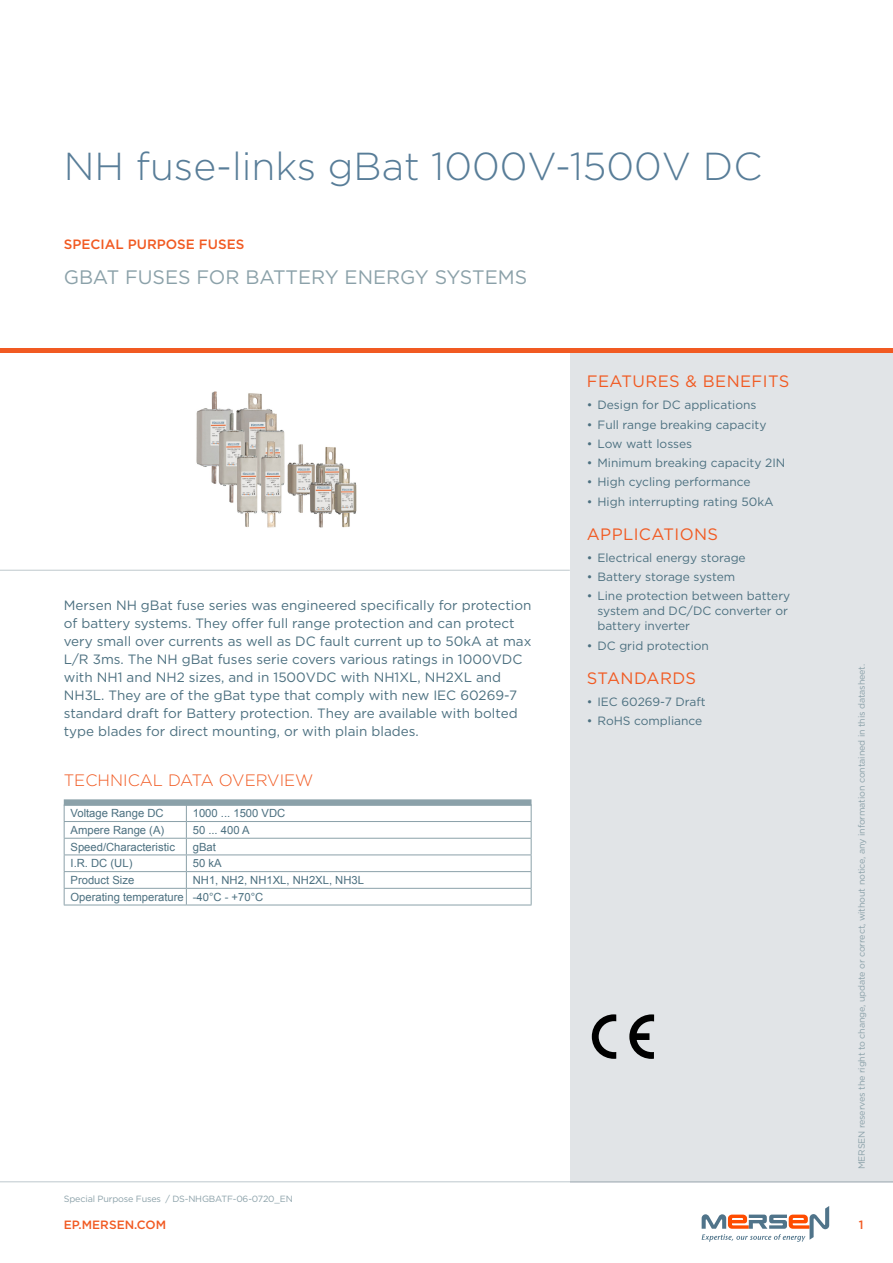
<style>
.page{position:relative;width:893px;height:1263px;background:#fff}
.page>*{position:absolute;margin:0;border:0;box-sizing:border-box;transform-origin:0 0}
.t1{font:300 39px "Gotham";color:#587d98}
.t2{font:19.5px "Gotham";color:#8ba1a9}
.t3{font:16.5px "Gotham";letter-spacing:.025em;color:#f15a22}
.t4{font:300 16.5px "Gotham";color:#f15a22}
.t5{font:13.5px/18px "Gotham";color:#4c7080}
.t6{font:500 13.5px "Gotham";color:#f15a22}
.t7{font:12px/15px "Gotham";color:#4c7080}
.t8{font:500 12px "Gotham";color:#f15a22}
.t9{font:11.25px/16.6px "Arial";color:#4c7080}
.t10{font:9px "Gotham";letter-spacing:-.015em;color:#8ba1a9}
</style>
<div class="page">
<hr style="left:0;top:1181px;width:893px;height:1px;background:#bec8cd">
<div style="left:570px;top:353px;width:323px;height:829px;background:#e1e4e7"></div>
<hr style="left:0;top:349px;width:893px;height:4px;background:#f15a22">
<hr style="left:0;top:570px;width:570px;height:1px;background:#bec8cd">
<svg style="left:702px;top:1206px;width:127px;height:36px"></svg>
<div style="left:64px;top:799px;width:467px;height:7px;background:#8ba1a9"></div>
<hr style="left:64px;top:821px;width:122px;height:1px;background:#8ba1a9">
<hr style="left:186px;top:821px;width:345px;height:1px;background:#8ba1a9">
<hr style="left:64px;top:838px;width:122px;height:1px;background:#8ba1a9">
<hr style="left:186px;top:838px;width:345px;height:1px;background:#8ba1a9">
<hr style="left:64px;top:854px;width:122px;height:1px;background:#8ba1a9">
<hr style="left:186px;top:854px;width:345px;height:1px;background:#8ba1a9">
<hr style="left:64px;top:871px;width:122px;height:1px;background:#8ba1a9">
<hr style="left:186px;top:871px;width:345px;height:1px;background:#8ba1a9">
<hr style="left:64px;top:888px;width:122px;height:1px;background:#8ba1a9">
<svg style="left:64px;top:806px;width:1px;height:99px"></svg>
<hr style="left:64px;top:905px;width:122px;height:1px;background:#8ba1a9">
<hr style="left:186px;top:888px;width:345px;height:1px;background:#8ba1a9">
<svg style="left:186px;top:806px;width:1px;height:99px"></svg>
<svg style="left:531px;top:805px;width:1px;height:100px"></svg>
<hr style="left:186px;top:905px;width:345px;height:1px;background:#8ba1a9">
<img style="left:196px;top:391px;width:161px;height:137px">
<svg style="left:629px;top:1014px;width:25px;height:45px"></svg>
<svg style="left:592px;top:1014px;width:24px;height:45px"></svg>
<h1 class="t1" style="left:64px;top:142px;width:700px">NH fuse-links gBat 1000V-1500V DC</h1>
<p class="t6" style="left:64px;top:235px;width:182px">SPECIAL PURPOSE FUSES</p>
<h2 class="t2" style="left:64px;top:264px;width:465px">GBAT FUSES FOR BATTERY ENERGY SYSTEMS</h2>
<p class="t5" style="left:64px;top:596px;width:469px">Mersen NH gBat fuse series was engineered specifically for protection of battery systems. They offer full range protection and can protect very small over currents as well as DC fault current up to 50kA at max L/R 3ms. The NH gBat fuses serie covers various ratings in 1000VDC with NH1 and NH2 sizes, and in 1500VDC with NH1XL, NH2XL and NH3L. They are of the gBat type that comply with new IEC 60269-7 standard draft for Battery protection. They are available with bolted type blades for direct mounting, or with plain blades.</p>
<p class="t4" style="left:64px;top:769px;width:251px">TECHNICAL DATA OVERVIEW</p>
<p class="t9" style="left:71px;top:805px;width:95px">Voltage Range DC</p>
<p class="t9" style="left:193px;top:805px;width:94px">1000 ... 1500 VDC</p>
<p class="t9" style="left:71px;top:822px;width:95px">Ampere Range (A)</p>
<p class="t9" style="left:193px;top:822px;width:58px">50 ... 400 A</p>
<p class="t9" style="left:71px;top:838px;width:106px">Speed/Characteristic</p>
<p class="t9" style="left:193px;top:838px;width:25px">gBat</p>
<p class="t9" style="left:71px;top:855px;width:63px">I.R. DC (UL)</p>
<p class="t9" style="left:193px;top:855px;width:30px">50 kA</p>
<p class="t9" style="left:71px;top:872px;width:65px">Product Size</p>
<p class="t9" style="left:71px;top:872px;width:295px;text-indent:122px">NH1, NH2, NH1XL, NH2XL, NH3L<br>Operating temperature -40°C - +70°C</p>
<p class="t3" style="left:587px;top:371px;width:204px">FEATURES &amp; BENEFITS</p>
<p class="t7" style="left:587px;top:397px;width:171px">• Design for DC applications</p>
<p class="t7" style="left:587px;top:417px;width:181px">• Full range breaking capacity</p>
<p class="t7" style="left:587px;top:436px;width:107px">• Low watt losses</p>
<p class="t7" style="left:587px;top:455px;width:200px">• Minimum breaking capacity 2IN</p>
<p class="t7" style="left:587px;top:474px;width:165px">• High cycling performance</p>
<p class="t7" style="left:587px;top:494px;width:188px">• High interrupting rating 50kA</p>
<p class="t3" style="left:587px;top:524px;width:133px">APPLICATIONS</p>
<p class="t7" style="left:587px;top:550px;width:160px">• Electrical energy storage</p>
<p class="t7" style="left:587px;top:569px;width:150px">• Battery storage system</p>
<p class="t7" style="left:597px;top:588px;width:194px;text-indent:-11px">• Line protection between battery system and DC/DC converter or battery inverter</p>
<p class="t7" style="left:587px;top:638px;width:124px">• DC grid protection</p>
<p class="t3" style="left:587px;top:668px;width:111px">STANDARDS</p>
<p class="t7" style="left:587px;top:694px;width:120px">• IEC 60269-7 Draft</p>
<p class="t7" style="left:587px;top:713px;width:117px">• RoHS compliance</p>
<p class="t10" style="left:856px;top:1169px;width:507px;rotate:-90deg">MERSEN reserves the right to change, update or correct, without notice, any information contained in this datasheet.</p>
<p class="t10" style="left:64px;top:1193px;width:231px">Special Purpose Fuses / DS-NHGBATF-06-0720_EN</p>
<p class="t8" style="left:64px;top:1217px;width:104px">EP.MERSEN.COM</p>
<p class="t8" style="left:859px;top:1217px;width:6px">1</p>
</div>
